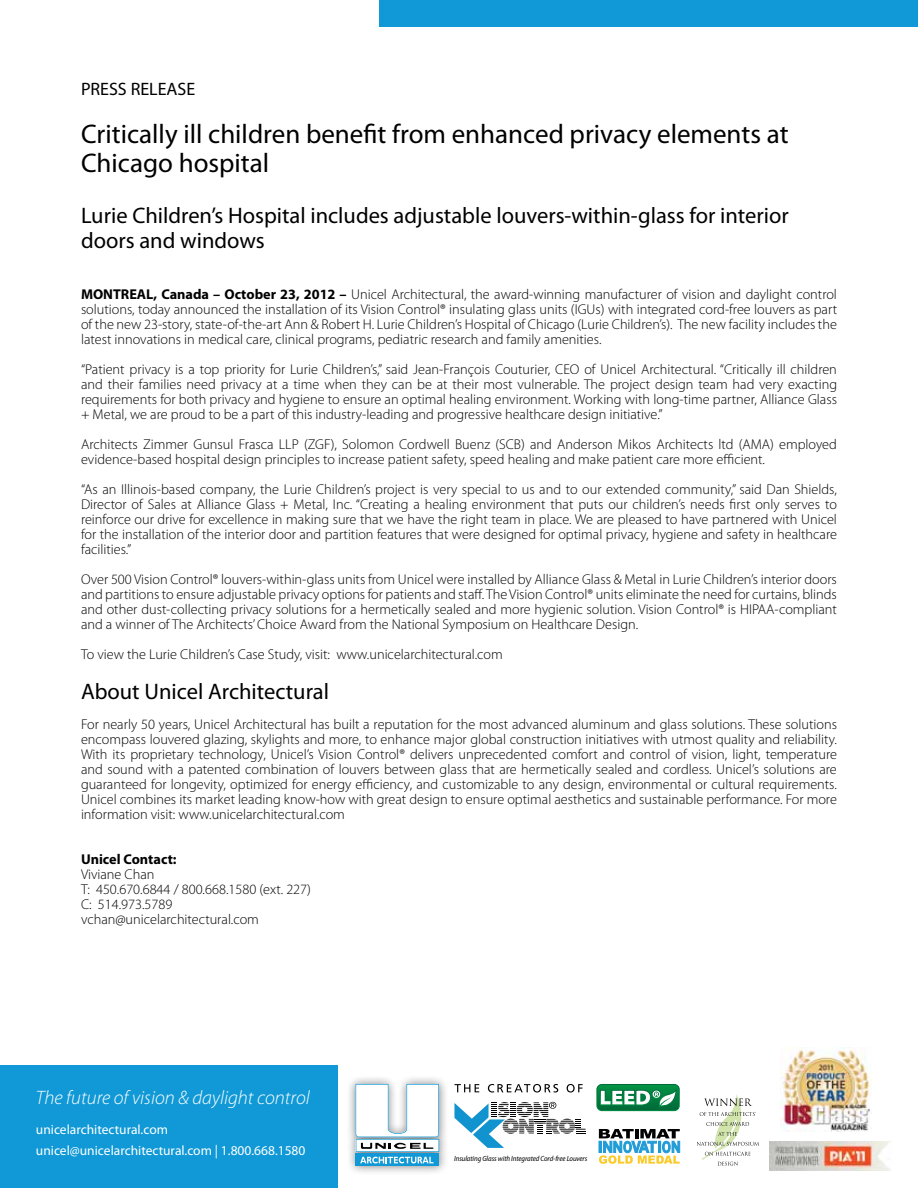
<style>
.page{position:relative;width:918px;height:1188px;background:#fff}
.page>*{position:absolute;margin:0;border:0;box-sizing:border-box;transform-origin:0 0}
.t1{font:27px/28.5px "Myriad Pro";color:#000}
.t2{font:22.5px/25.5px "Myriad Pro";color:#000}
.t3{font:italic 300 19.5px "Myriad Pro";color:#fff}
.t4{font:18px "Myriad Pro";color:#000}
.t5{font:300 14.25px/15px "Myriad Pro";color:#000;text-align:justify}
.t6{font:700 14.25px "Myriad Pro";color:#000}
.t7{font:13.5px/20.2px "Myriad Pro";color:#fff}
.t8{font:italic semi-condensed 7.5px "Myriad Pro";letter-spacing:-.01em;color:#000}
.s1{font-weight:700}
</style>
<div class="page">
<div style="left:0;top:1066px;width:338px;height:122px;background:#1099d6"></div>
<div style="left:379px;top:0;width:539px;height:27px;background:#1099d6"></div>
<svg style="left:599px;top:1129px;width:81px;height:35px"></svg>
<svg style="left:697px;top:1095px;width:62px;height:71px"></svg>
<div style="left:346px;top:1074px;width:103px;height:102px;background:#000;opacity:.5"></div>
<svg style="left:356px;top:1163px;width:83px;height:3px"></svg>
<svg style="left:355px;top:1084px;width:84px;height:79px"></svg>
<svg style="left:596px;top:1084px;width:84px;height:27px"></svg>
<svg style="left:454px;top:1102px;width:132px;height:46px"></svg>
<svg style="left:455px;top:1084px;width:24px;height:8px"></svg>
<svg style="left:488px;top:1084px;width:70px;height:9px"></svg>
<svg style="left:567px;top:1084px;width:16px;height:9px"></svg>
<img style="left:770px;top:1142px;width:121px;height:29px">
<img style="left:781px;top:1048px;width:91px;height:83px">
<p class="t4" style="left:81px;top:79px;width:116px">PRESS RELEASE</p>
<h1 class="t1" style="left:81px;top:120px;width:709px">Critically ill children benefit from enhanced privacy elements at<br>Chicago hospital</h1>
<h2 class="t2" style="left:81px;top:203px;width:709px">Lurie Children’s Hospital includes adjustable louvers-within-glass for interior doors and windows</h2>
<p class="t5" style="left:81px;top:286px;width:758px"><span class="s1">MONTREAL, Canada – October 23, 2012 –</span> Unicel Architectural, the award-winning manufacturer of vision and daylight control solutions, today announced the installation of its Vision Control® insulating glass units (IGUs) with integrated cord-free louvers as part of the new 23-story, state-of-the-art Ann &amp; Robert H. Lurie Children’s Hospital of Chicago (Lurie Children’s). The new facility includes the latest innovations in medical care, clinical programs, pediatric research and family amenities.</p>
<p class="t5" style="left:81px;top:362px;width:758px">“Patient privacy is a top priority for Lurie Children’s,” said Jean-François Couturier, CEO of Unicel Architectural. “Critically ill children and their families need privacy at a time when they can be at their most vulnerable. The project design team had very exacting requirements for both privacy and hygiene to ensure an optimal healing environment. Working with long-time partner, Alliance Glass + Metal, we are proud to be a part of this industry-leading and progressive healthcare design initiative.”</p>
<p class="t5" style="left:81px;top:437px;width:757px">Architects Zimmer Gunsul Frasca LLP (ZGF), Solomon Cordwell Buenz (SCB) and Anderson Mikos Architects ltd (AMA) employed evidence-based hospital design principles to increase patient safety, speed healing and make patient care more efficient.</p>
<p class="t5" style="left:81px;top:482px;width:758px">“As an Illinois-based company, the Lurie Children’s project is very special to us and to our extended community,” said Dan Shields, Director of Sales at Alliance Glass + Metal, Inc. “Creating a healing environment that puts our children’s needs first only serves to reinforce our drive for excellence in making sure that we have the right team in place. We are pleased to have partnered with Unicel for the installation of the interior door and partition features that were designed for optimal privacy, hygiene and safety in healthcare facilities.”</p>
<p class="t5" style="left:81px;top:572px;width:757px">Over 500 Vision Control® louvers-within-glass units from Unicel were installed by Alliance Glass &amp; Metal in Lurie Children’s interior doors and partitions to ensure adjustable privacy options for patients and staff. The Vision Control® units eliminate the need for curtains, blinds and other dust-collecting privacy solutions for a hermetically sealed and more hygienic solution. Vision Control® is HIPAA-compliant and a winner of The Architects’ Choice Award from the National Symposium on Healthcare Design.</p>
<p class="t5" style="left:81px;top:647px;width:423px">To view the Lurie Children’s Case Study, visit: www.unicelarchitectural.com</p>
<h2 class="t2" style="left:81px;top:679px;width:250px">About Unicel Architectural</h2>
<p class="t5" style="left:81px;top:717px;width:758px">For nearly 50 years, Unicel Architectural has built a reputation for the most advanced aluminum and glass solutions. These solutions encompass louvered glazing, skylights and more, to enhance major global construction initiatives with utmost quality and reliability.<br>With its proprietary technology, Unicel’s Vision Control® delivers unprecedented comfort and control of vision, light, temperature and sound with a patented combination of louvers between glass that are hermetically sealed and cordless. Unicel’s solutions are guaranteed for longevity, optimized for energy efficiency, and customizable to any design, environmental or cultural requirements.<br>Unicel combines its market leading know-how with great design to ensure optimal aesthetics and sustainable performance. For more information visit: www.unicelarchitectural.com</p>
<p class="t6" style="left:81px;top:851px;width:97px">Unicel Contact:</p>
<p class="t5" style="left:81px;top:867px;width:231px;text-align:left">Viviane Chan<br>T: 450.670.6844 / 800.668.1580 (ext. 227)<br>C: 514.973.5789 vchan@unicelarchitectural.com</p>
<h3 class="t3" style="left:36px;top:1088px;width:275px">The future of vision &amp; daylight control</h3>
<p class="t7" style="left:36px;top:1120px;width:271px">unicelarchitectural.com unicel@unicelarchitectural.com | 1.800.668.1580</p>
<p class="t8" style="left:454px;top:1154px;width:135px">Insulating Glass with Integrated Cord-free Louvers</p>
</div>
